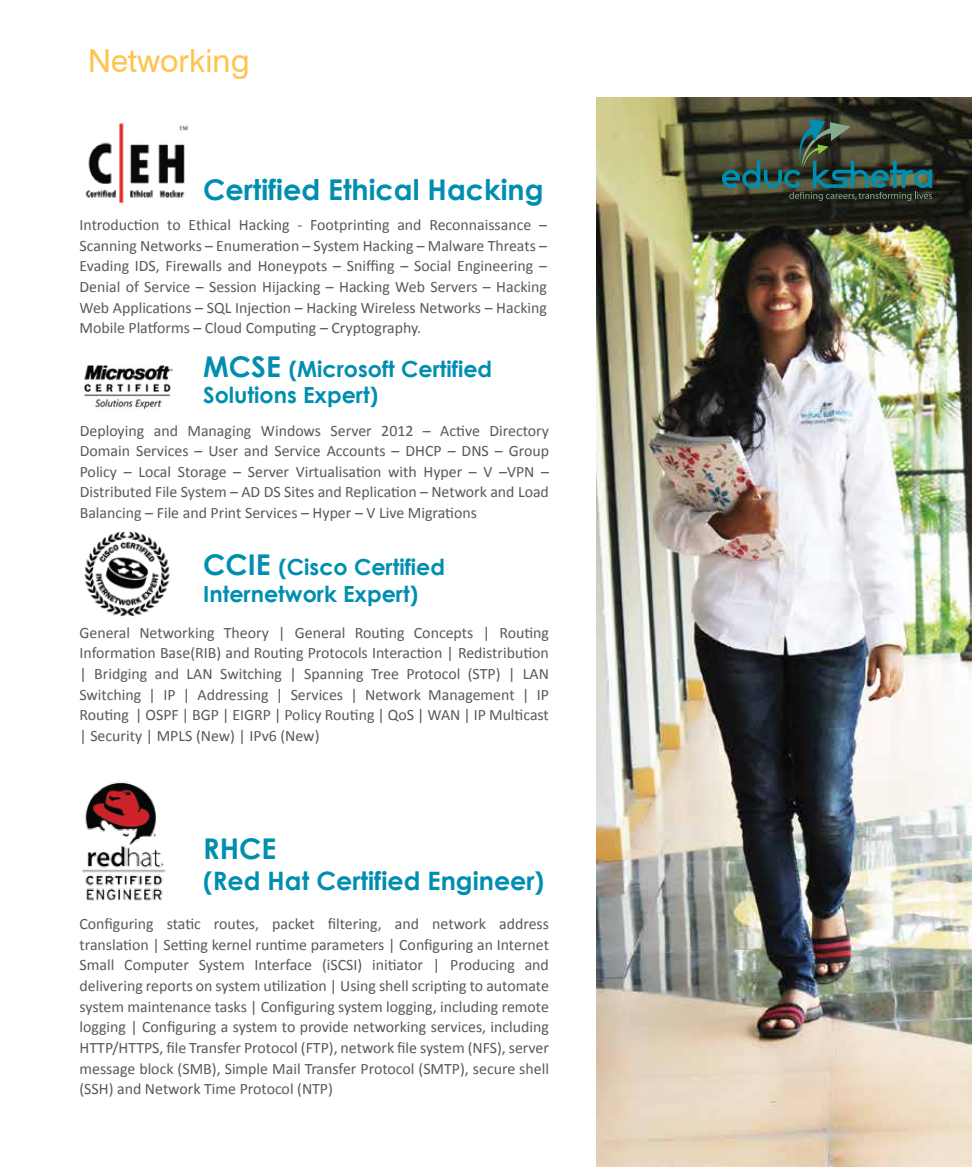
<style>
.page{position:relative;width:972px;height:1167px;background:#fff}
.page>*{position:absolute;margin:0;border:0;box-sizing:border-box;transform-origin:0 0}
.t1{font:31.65px "Swiss 721 BT";color:#fec44f}
.t2{font:700 28.5px "Century Gothic";color:#008eb0}
.t3{font:700 25.35px "Century Gothic";color:#008eb0}
.t4{font:700 22.2px/26.7px "Century Gothic";color:#008eb0}
.t5{font:15.9px/20.5px "Calibri";color:#58595b;text-align:justify}
.s1{font-size:28.5px}
</style>
<div class="page">
<img style="left:596px;top:98px;width:376px;height:1068px">
<img style="left:84px;top:365px;width:89px;height:45px">
<img style="left:82px;top:781px;width:84px;height:120px">
<svg style="left:722px;top:120px;width:210px;height:81px;background:#36493c"></svg>
<img style="left:85px;top:123px;width:103px;height:81px">
<img style="left:84px;top:531px;width:86px;height:86px">
<h1 class="t1" style="left:88px;top:41px;width:163px">Networking</h1>
<h2 class="t2" style="left:203px;top:168px;width:342px">Certified Ethical Hacking</h2>
<p class="t5" style="left:80px;top:214px;width:469px">Introduction to Ethical Hacking - Footprinting and Reconnaissance – Scanning Networks – Enumeration – System Hacking – Malware Threats – Evading IDS, Firewalls and Honeypots – Sniffing – Social Engineering – Denial of Service – Session Hijacking – Hacking Web Servers – Hacking Web Applications – SQL Injection – Hacking Wireless Networks – Hacking Mobile Platforms – Cloud Computing – Cryptography.</p>
<h3 class="t4" style="left:203px;top:354px;width:291px"><span class="s1">MCSE</span> (Microsoft Certified<br>Solutions Expert)</h3>
<p class="t5" style="left:80px;top:420px;width:471px">Deploying and Managing Windows Server 2012 – Active Directory Domain Services – User and Service Accounts – DHCP – DNS – Group Policy – Local Storage – Server Virtualisation with Hyper – V –VPN – Distributed File System – AD DS Sites and Replication – Network and Load Balancing – File and Print Services – Hyper – V Live Migrations</p>
<h3 class="t4" style="left:203px;top:552px;width:243px"><span class="s1">CCIE</span> (Cisco Certified<br>Internetwork Expert)</h3>
<p class="t5" style="left:80px;top:622px;width:471px">General Networking Theory | General Routing Concepts | Routing Information Base(RIB) and Routing Protocols Interaction | Redistribution | Bridging and LAN Switching | Spanning Tree Protocol (STP) | LAN Switching | IP | Addressing | Services | Network Management | IP Routing | OSPF | BGP | EIGRP | Policy Routing | QoS | WAN | IP Multicast | Security | MPLS (New) | IPv6 (New)</p>
<h2 class="t2" style="left:203px;top:827px;width:75px">RHCE</h2>
<h3 class="t3" style="left:203px;top:861px;width:343px">(Red Hat Certified Engineer)</h3>
<p class="t5" style="left:80px;top:913px;width:471px">Configuring static routes, packet filtering, and network address translation | Setting kernel runtime parameters | Configuring an Internet Small Computer System Interface (iSCSI) initiator | Producing and delivering reports on system utilization | Using shell scripting to automate system maintenance tasks | Configuring system logging, including remote logging | Configuring a system to provide networking services, including HTTP/HTTPS, file Transfer Protocol (FTP), network file system (NFS), server message block (SMB), Simple Mail Transfer Protocol (SMTP), secure shell (SSH) and Network Time Protocol (NTP)</p>
</div>
